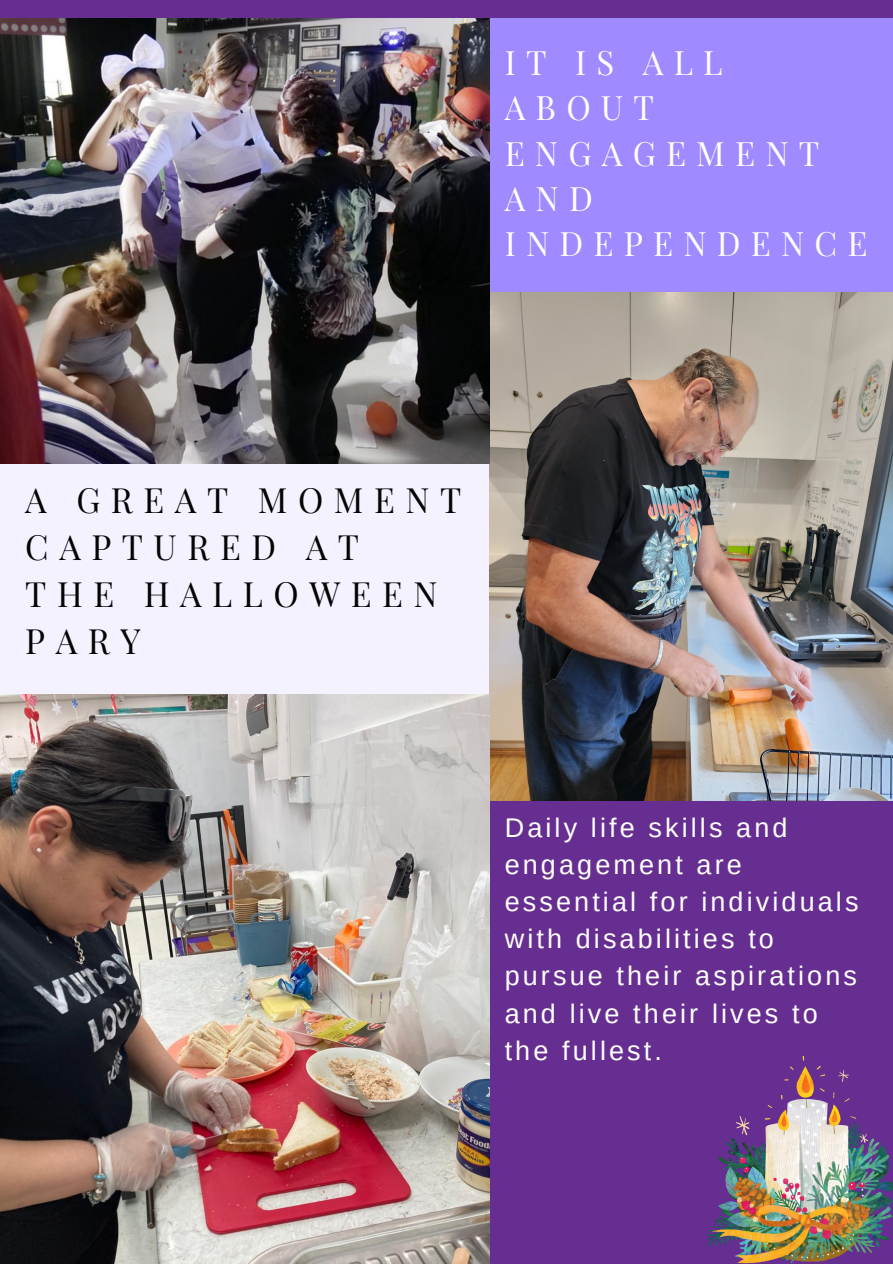
<style>
.page{position:relative;width:893px;height:1264px;background:#fff}
.page>*{position:absolute;margin:0;border:0;box-sizing:border-box;transform-origin:0 0}
.t1{font:34.05px/47px "Playfair Display";letter-spacing:.31em;color:#050404}
.t2{font:33px/45.3px "Playfair Display";letter-spacing:.31em;color:#fff}
.t3{font:27px/37.2px "Arimo";letter-spacing:.115em;color:#fff}
</style>
<div class="page">
<div style="left:0;top:0;width:892px;height:411px;background:#9f8bff"></div>
<div style="left:0;top:349px;width:762px;height:433px;background:#f4f2ff"></div>
<img style="left:489px;top:292px;width:403px;height:508px">
<div style="left:0;top:800px;width:892px;height:463px;background:#672e91"></div>
<img style="left:0;top:18px;width:489px;height:446px">
<img style="left:0;top:694px;width:489px;height:569px">
<div style="left:0;top:0;width:892px;height:18px;background:#672e91"></div>
<img style="left:707px;top:1056px;width:185px;height:207px">
<p class="t2" style="left:504px;top:39px;width:316px">IT IS ALL<br>ABOUT<br>ENGAGEMENT</p>
<p class="t2" style="left:504px;top:175px;width:364px">AND<br>INDEPENDENCE</p>
<p class="t1" style="left:25px;top:475px;width:437px">A GREAT MOMENT<br>CAPTURED AT<br>THE HALLOWEEN<br>PARY</p>
<p class="t3" style="left:504px;top:808px;width:355px">Daily life skills and engagement are essential for individuals with disabilities to pursue their aspirations and live their lives to the fullest.</p>
</div>
